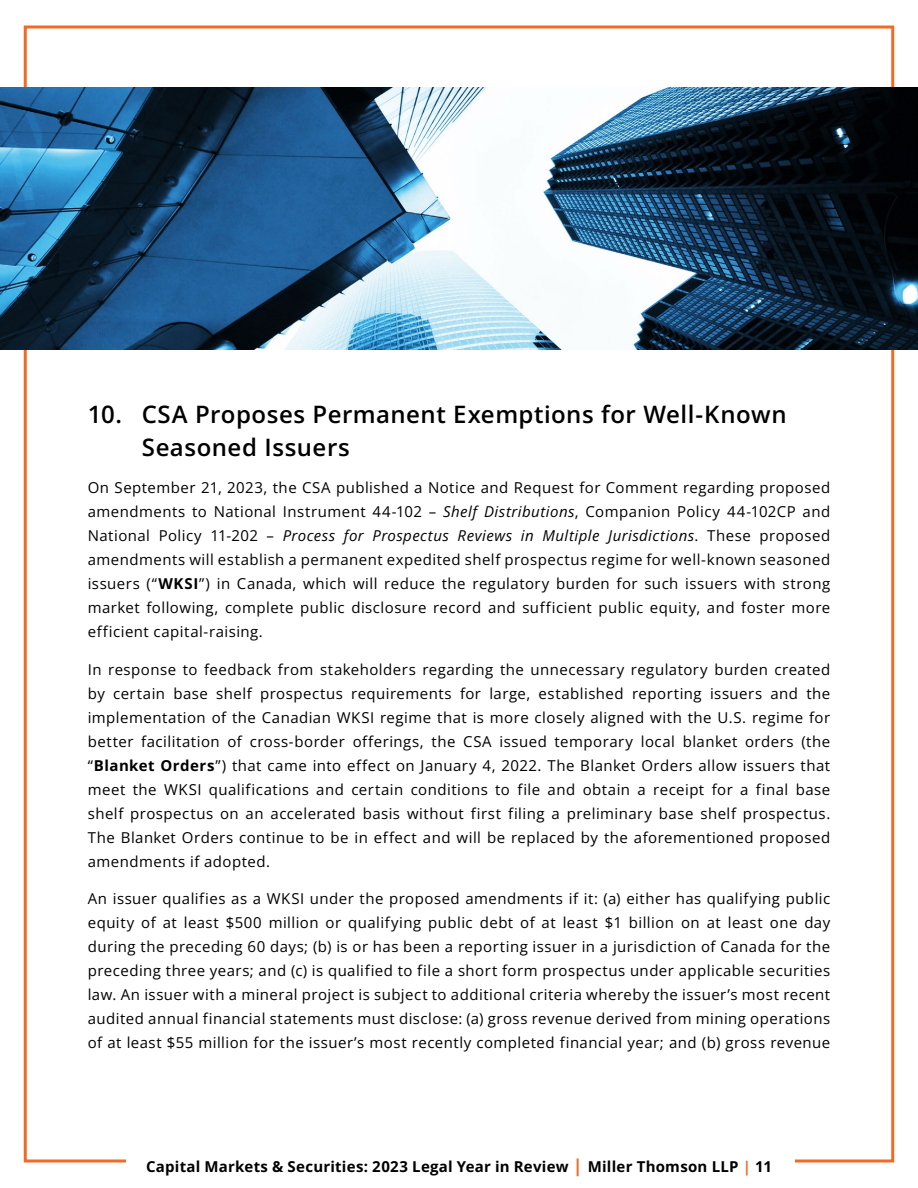
<style>
.page{position:relative;width:918px;height:1188px;background:#fff}
.page>*{position:absolute;margin:0;border:0;box-sizing:border-box;transform-origin:0 0}
.t1{font:600 24px/33px "Open Sans";letter-spacing:.02em;color:#000}
.t2{font:15px/24px "Open Sans";letter-spacing:.03em;color:#000;text-align:justify}
.t3{font:700 15px "Open Sans";letter-spacing:.015em;color:#000}
.s1{font-style:italic}
.s2{font-weight:700}
.s3{font-size:18px;color:#f26a24}
.s4{color:#f26a24}
</style>
<div class="page">
<img style="left:0;top:88px;width:918px;height:262px">
<h1 class="t1" style="left:142px;top:397px;width:646px;text-indent:-54px">10. CSA Proposes Permanent Exemptions for Well-Known<br>Seasoned Issuers</h1>
<p class="t2" style="left:88px;top:475px;width:744px">On September 21, 2023, the CSA published a Notice and Request for Comment regarding proposed amendments to National Instrument 44-102 – <span class="s1">Shelf Distributions</span>, Companion Policy 44-102CP and National Policy 11-202 – <span class="s1">Process for Prospectus Reviews in Multiple Jurisdictions</span>. These proposed amendments will establish a permanent expedited shelf prospectus regime for well-known seasoned issuers (“<span class="s2">WKSI</span>”) in Canada, which will reduce the regulatory burden for such issuers with strong market following, complete public disclosure record and sufficient public equity, and foster more efficient capital-raising.</p>
<p class="t2" style="left:88px;top:657px;width:744px">In response to feedback from stakeholders regarding the unnecessary regulatory burden created by certain base shelf prospectus requirements for large, established reporting issuers and the implementation of the Canadian WKSI regime that is more closely aligned with the U.S. regime for better facilitation of cross-border offerings, the CSA issued temporary local blanket orders (the “<span class="s2">Blanket Orders</span>”) that came into effect on January 4, 2022. The Blanket Orders allow issuers that meet the WKSI qualifications and certain conditions to file and obtain a receipt for a final base shelf prospectus on an accelerated basis without first filing a preliminary base shelf prospectus.<br>The Blanket Orders continue to be in effect and will be replaced by the aforementioned proposed amendments if adopted.</p>
<p class="t2" style="left:88px;top:886px;width:744px">An issuer qualifies as a WKSI under the proposed amendments if it: (a) either has qualifying public equity of at least $500 million or qualifying public debt of at least $1 billion on at least one day during the preceding 60 days; (b) is or has been a reporting issuer in a jurisdiction of Canada for the preceding three years; and (c) is qualified to file a short form prospectus under applicable securities law. An issuer with a mineral project is subject to additional criteria whereby the issuer’s most recent audited annual financial statements must disclose: (a) gross revenue derived from mining operations of at least $55 million for the issuer’s most recently completed financial year; and (b) gross revenue</p>
<p class="t3" style="left:146px;top:1156px;width:627px">Capital Markets &amp; Securities: 2023 Legal Year in Review <span class="s3">|</span> Miller Thomson LLP <span class="s4">|</span> 11</p>
</div>
